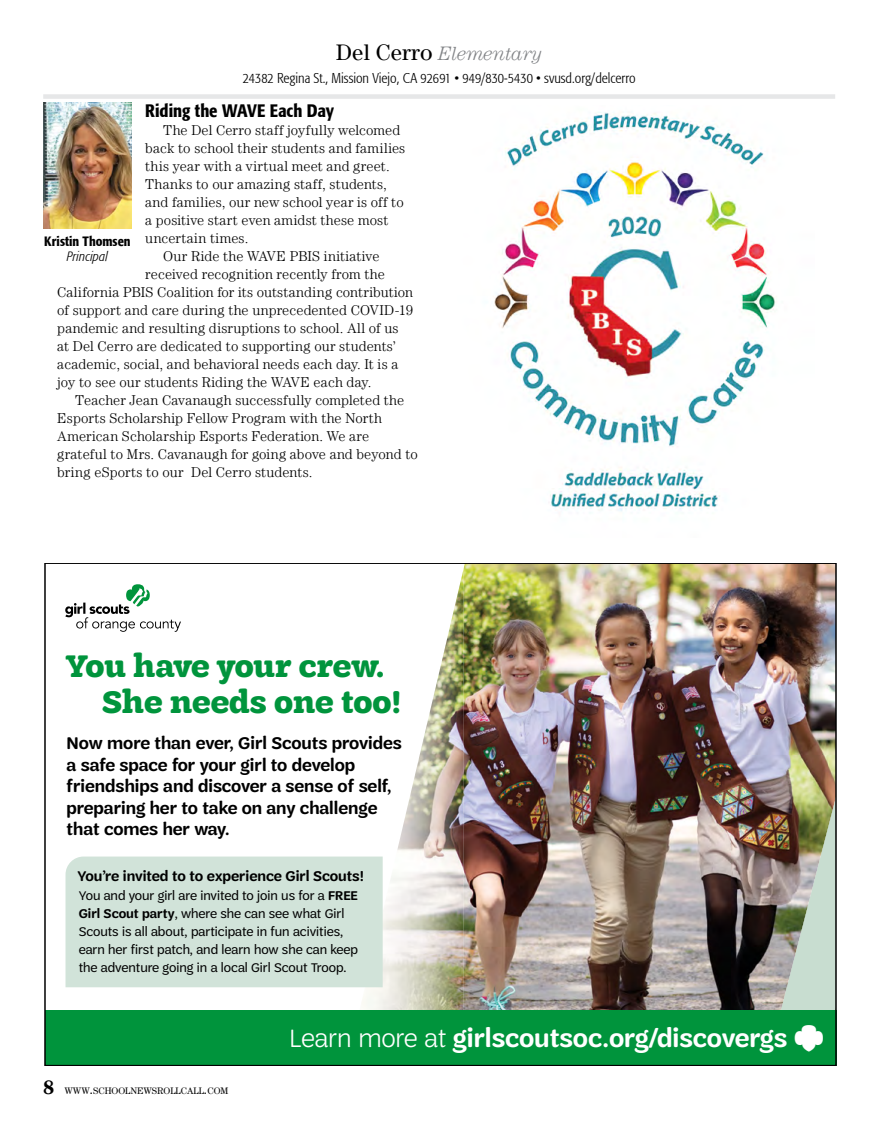
<style>
.page{position:relative;width:878px;height:1121px;background:#fff}
.page>*{position:absolute;margin:0;border:0;box-sizing:border-box;transform-origin:0 0}
.t1{font:700 33px/36px "Trefoil Slab";letter-spacing:-.01em;color:#00943c}
.t2{font:600 27px "Trefoil Sans";letter-spacing:-.005em;color:#fff}
.t3{font:italic 300 19.5px "Century LT";letter-spacing:-.005em;color:#808285}
.t4{font:600 18px/21.6px "Trefoil Sans";color:#000}
.t5{font:500 condensed 18px "Formata";color:#000}
.t6{font:600 15px "Trefoil Sans";color:#000}
.t7{font:300 14.25px "Century LT";letter-spacing:.01em;color:#000}
.t8{font:300 condensed 14.25px "Formata";color:#000}
.t9{font:13.5px/18px "Trefoil Sans";color:#000}
.t10{font:500 condensed 13.5px "Formata";color:#000}
.t11{font:italic 300 condensed 13.5px "Formata";letter-spacing:.005em;color:#000}
.t12{font:9.45px "Century LT";color:#000}
.s1{font-weight:400;font-style:normal;font-size:22.5px;color:#000}
.s2{font-weight:600}
.s3{font-weight:700;font-size:19.5px}
.s4{font-size:13.5px}
.s5{font-weight:300}
.s6{font-family:"Trefoil Slab";font-weight:400}
</style>
<div class="page">
<img style="left:43px;top:103px;width:89px;height:126px">
<div style="left:43px;top:94px;width:792px;height:5px;background:#e6e7e8"></div>
<img style="left:494px;top:112px;width:282px;height:401px">
<img style="left:463px;top:566px;width:370px;height:444px">
<img style="left:346px;top:571px;width:117px;height:439px">
<svg style="left:65px;top:584px;width:116px;height:48px"></svg>
<div style="left:65px;top:856px;width:317px;height:131px;background:#d1e3d9"></div>
<img style="left:770px;top:797px;width:63px;height:213px">
<div style="left:45px;top:1010px;width:791px;height:55px;background:#00943c"></div>
<h3 class="t3" style="left:336px;top:42px;width:208px"><span class="s1">Del Cerro</span> Elementary</h3>
<p class="t8" style="left:243px;top:70px;width:394px">24382 Regina St., Mission Viejo, CA 92691 • 949/830-5430 • svusd.org/delcerro</p>
<p class="t5" style="left:145px;top:99px;width:190px">Riding the WAVE Each Day</p>
<p class="t7" style="left:163px;top:121px;width:238px">The Del Cerro staff joyfully welcomed</p>
<p class="t7" style="left:145px;top:139px;width:262px">back to school their students and families</p>
<p class="t7" style="left:145px;top:157px;width:246px">this year with a virtual meet and greet.</p>
<p class="t7" style="left:145px;top:175px;width:243px">Thanks to our amazing staff, students,</p>
<p class="t7" style="left:145px;top:193px;width:260px">and families, our new school year is off to</p>
<p class="t7" style="left:145px;top:211px;width:245px">a positive start even amidst these most</p>
<p class="t7" style="left:145px;top:229px;width:105px">uncertain times.</p>
<p class="t7" style="left:163px;top:247px;width:218px">Our Ride the WAVE PBIS initiative</p>
<p class="t7" style="left:145px;top:265px;width:241px">received recognition recently from the</p>
<p class="t7" style="left:57px;top:283px;width:357px">California PBIS Coalition for its outstanding contribution</p>
<p class="t7" style="left:57px;top:301px;width:357px">of support and care during the unprecedented COVID-19</p>
<p class="t7" style="left:57px;top:319px;width:343px">pandemic and resulting disruptions to school. All of us</p>
<p class="t7" style="left:57px;top:337px;width:340px">at Del Cerro are dedicated to supporting our students’</p>
<p class="t7" style="left:57px;top:355px;width:342px">academic, social, and behavioral needs each day. It is a</p>
<p class="t7" style="left:57px;top:373px;width:315px">joy to see our students Riding the WAVE each day.</p>
<p class="t7" style="left:75px;top:391px;width:330px">Teacher Jean Cavanaugh successfully completed the</p>
<p class="t7" style="left:57px;top:409px;width:326px">Esports Scholarship Fellow Program with the North</p>
<p class="t7" style="left:57px;top:427px;width:313px">American Scholarship Esports Federation. We are</p>
<p class="t7" style="left:57px;top:445px;width:362px">grateful to Mrs. Cavanaugh for going above and beyond to</p>
<p class="t7" style="left:57px;top:463px;width:257px">bring eSports to our Del Cerro students.</p>
<p class="t10" style="left:44px;top:233px;width:88px">Kristin Thomsen</p>
<p class="t11" style="left:67px;top:248px;width:42px">Principal</p>
<h1 class="t1" style="left:102px;top:648px;width:300px;text-indent:-37px">You have your crew.<br>She needs one too!</h1>
<p class="t4" style="left:67px;top:732px;width:337px">Now more than ever, Girl Scouts provides a safe space for your girl to develop friendships and discover a sense of self, preparing her to take on any challenge that comes her way.</p>
<p class="t6" style="left:77px;top:867px;width:288px">You’re invited to to experience Girl Scouts!</p>
<p class="t9" style="left:79px;top:886px;width:281px">You and your girl are invited to join us for a <span class="s2">FREE Girl Scout party</span>, where she can see what Girl Scouts is all about, participate in fun acivities, earn her first patch, and learn how she can keep the adventure going in a local Girl Scout Troop.</p>
<p class="t12" style="left:43px;top:1085px;width:187px"><span class="s3">8</span> WWW<span class="s4">.</span>SCHOOLNEWSROLLCALL<span class="s4">.</span>COM</p>
<h2 class="t2" style="left:289px;top:1022px;width:536px"><span class="s5">Learn more at</span> girlscoutsoc.org/discovergs <span class="s6">❧</span></h2>
</div>
